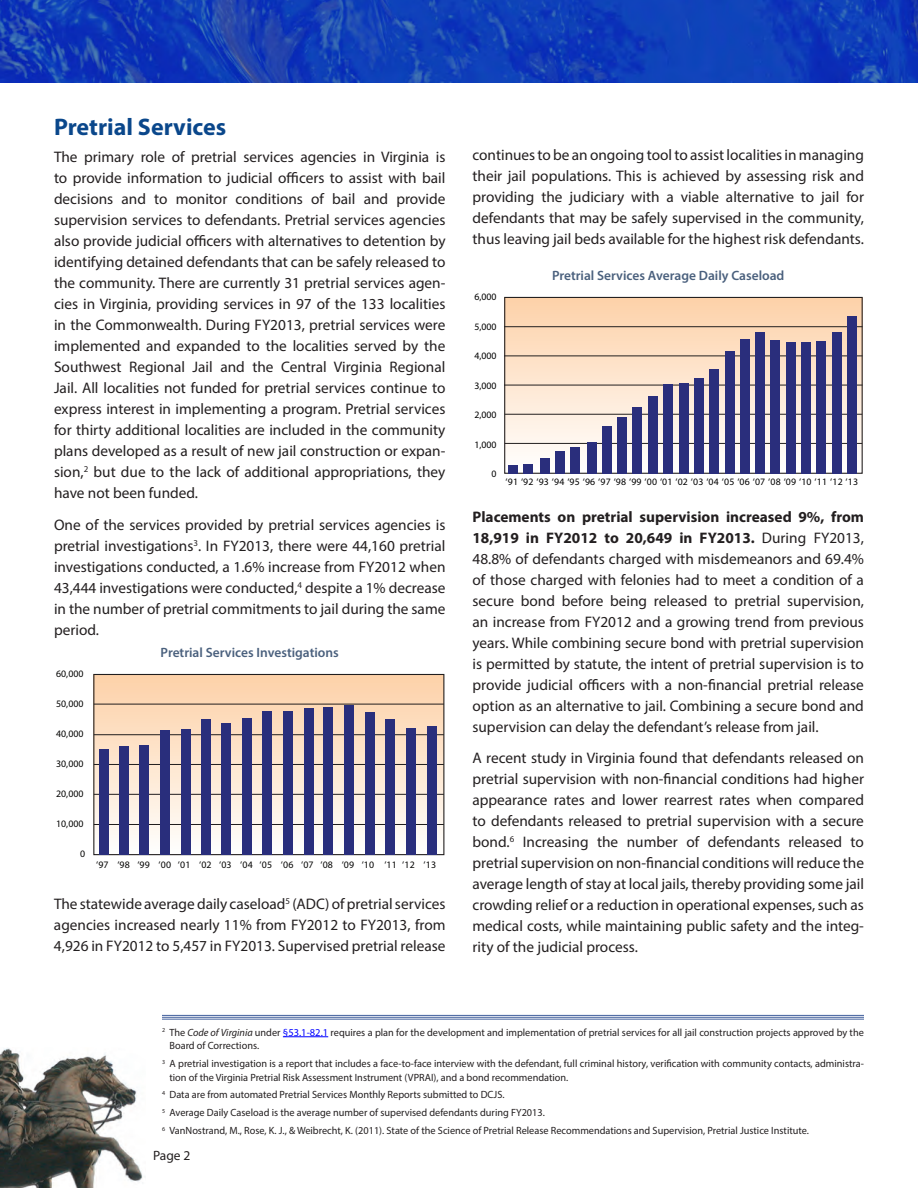
<style>
.page{position:relative;width:918px;height:1188px;background:#fff}
.page>*{position:absolute;margin:0;border:0;box-sizing:border-box;transform-origin:0 0}
.t1{font:700 24px "Myriad Pro";color:#0a478b}
.t2{font:15.3px/21px "Myriad Pro";color:#231f20;text-align:justify}
.t3{font:600 13.5px "Myriad Pro";color:#4a607d}
.t4{font:13.5px "Myriad Pro";color:#231f20}
.t5{font:10.5px/13.5px "Myriad Pro";color:#231f20}
.t6{font:9.9px "Myriad";letter-spacing:.02em;color:#050504}
.t7{font:9.9px "Myriad";color:#050504}
.t8{font:9.75px "Opus";letter-spacing:.02em;color:#000}
.t9{font:9.75px "Myriad Pro";color:#000}
.s1{font-weight:700}
.s2{font-style:italic}
.s3{color:#00f}
</style>
<div class="page">
<img style="left:0;top:0;width:918px;height:82px">
<img style="left:0;top:1048px;width:145px;height:140px">
<hr style="left:162px;top:1015px;width:702px;height:1px;background:#415f9c">
<hr style="left:162px;top:1017px;width:702px;height:1px;background:#415f9c">
<hr style="left:162px;top:1019px;width:702px;height:1px;background:#415f9c">
<hr style="left:283px;top:1037px;width:45px;height:1px;background:#00f">
<svg style="left:95px;top:676px;width:347px;height:177px;background:#f0d8c5"></svg>
<div style="left:93px;top:674px;width:351px;height:181px;border:1px solid #211e1e"></div>
<hr style="left:94px;top:704px;width:350px;height:1px;background:#211e1e">
<hr style="left:94px;top:734px;width:350px;height:1px;background:#211e1e">
<hr style="left:94px;top:764px;width:350px;height:1px;background:#211e1e">
<hr style="left:94px;top:794px;width:350px;height:1px;background:#211e1e">
<hr style="left:94px;top:824px;width:350px;height:1px;background:#211e1e">
<div style="left:99px;top:749px;width:9px;height:106px;background:#292e7c"></div>
<div style="left:120px;top:746px;width:9px;height:109px;background:#292e7c"></div>
<div style="left:140px;top:745px;width:9px;height:110px;background:#292e7c"></div>
<div style="left:160px;top:730px;width:10px;height:125px;background:#292e7c"></div>
<div style="left:181px;top:729px;width:9px;height:126px;background:#292e7c"></div>
<div style="left:201px;top:719px;width:9px;height:136px;background:#292e7c"></div>
<div style="left:222px;top:723px;width:9px;height:132px;background:#292e7c"></div>
<div style="left:243px;top:718px;width:9px;height:137px;background:#292e7c"></div>
<div style="left:262px;top:711px;width:10px;height:144px;background:#292e7c"></div>
<div style="left:283px;top:711px;width:9px;height:144px;background:#292e7c"></div>
<div style="left:304px;top:708px;width:9px;height:147px;background:#292e7c"></div>
<div style="left:324px;top:707px;width:9px;height:148px;background:#292e7c"></div>
<div style="left:345px;top:705px;width:9px;height:150px;background:#292e7c"></div>
<div style="left:366px;top:712px;width:9px;height:143px;background:#292e7c"></div>
<div style="left:385px;top:719px;width:9px;height:136px;background:#292e7c"></div>
<div style="left:406px;top:728px;width:9px;height:127px;background:#292e7c"></div>
<div style="left:427px;top:726px;width:9px;height:129px;background:#292e7c"></div>
<svg style="left:506px;top:299px;width:355px;height:173px;background:#f2dac7"></svg>
<div style="left:504px;top:297px;width:359px;height:177px;border:1px solid #231f20"></div>
<hr style="left:504px;top:326px;width:359px;height:1px;background:#221f1f">
<hr style="left:504px;top:385px;width:359px;height:1px;background:#221f1f">
<hr style="left:504px;top:356px;width:359px;height:1px;background:#221f1f">
<hr style="left:505px;top:414px;width:357px;height:1px;background:#221f1f">
<hr style="left:505px;top:443px;width:357px;height:1px;background:#221f1f">
<div style="left:509px;top:465px;width:9px;height:9px;background:#2a2e7c"></div>
<div style="left:524px;top:464px;width:9px;height:10px;background:#2a2e7c"></div>
<div style="left:540px;top:458px;width:9px;height:16px;background:#2a2e7c"></div>
<div style="left:555px;top:451px;width:10px;height:23px;background:#2a2e7c"></div>
<div style="left:571px;top:447px;width:9px;height:27px;background:#2a2e7c"></div>
<div style="left:587px;top:442px;width:9px;height:32px;background:#2a2e7c"></div>
<div style="left:602px;top:426px;width:9px;height:48px;background:#2a2e7c"></div>
<div style="left:617px;top:418px;width:10px;height:56px;background:#2a2e7c"></div>
<div style="left:633px;top:407px;width:9px;height:67px;background:#2a2e7c"></div>
<div style="left:648px;top:396px;width:9px;height:78px;background:#2a2e7c"></div>
<div style="left:679px;top:384px;width:9px;height:90px;background:#2a2e7c"></div>
<div style="left:695px;top:379px;width:9px;height:95px;background:#2a2e7c"></div>
<div style="left:710px;top:369px;width:9px;height:105px;background:#2a2e7c"></div>
<div style="left:725px;top:352px;width:9px;height:122px;background:#2a2e7c"></div>
<div style="left:740px;top:339px;width:9px;height:135px;background:#2a2e7c"></div>
<div style="left:756px;top:332px;width:9px;height:142px;background:#2a2e7c"></div>
<div style="left:771px;top:340px;width:9px;height:134px;background:#2a2e7c"></div>
<div style="left:786px;top:342px;width:9px;height:132px;background:#2a2e7c"></div>
<div style="left:801px;top:343px;width:10px;height:131px;background:#2a2e7c"></div>
<div style="left:817px;top:341px;width:9px;height:133px;background:#2a2e7c"></div>
<div style="left:832px;top:332px;width:9px;height:142px;background:#2a2e7c"></div>
<div style="left:848px;top:316px;width:9px;height:158px;background:#2a2e7c"></div>
<div style="left:664px;top:385px;width:9px;height:89px;background:#2a2e7c"></div>
<h1 class="t1" style="left:54px;top:111px;width:174px">Pretrial Services</h1>
<p class="t2" style="left:54px;top:146px;width:393px">The primary role of pretrial services agencies in Virginia is to provide information to judicial officers to assist with bail decisions and to monitor conditions of bail and provide supervision services to defendants. Pretrial services agencies also provide judicial officers with alternatives to detention by identifying detained defendants that can be safely released to the community. There are currently 31 pretrial services agen&shy;cies in Virginia, providing services in 97 of the 133 localities in the Commonwealth. During FY2013, pretrial services were implemented and expanded to the localities served by the Southwest Regional Jail and the Central Virginia Regional Jail. All localities not funded for pretrial services continue to express interest in implementing a program. Pretrial services for thirty additional localities are included in the community plans developed as a result of new jail construction or expan&shy;sion,<sup>2</sup> but due to the lack of additional appropriations, they have not been funded.</p>
<p class="t2" style="left:54px;top:514px;width:393px">One of the services provided by pretrial services agencies is pretrial investigations<sup>3</sup>. In FY2013, there were 44,160 pretrial investigations conducted, a 1.6% increase from FY2012 when 43,444 investigations were conducted,<sup>4</sup> despite a 1% decrease in the number of pretrial commitments to jail during the same period.</p>
<p class="t7" style="left:56px;top:669px;width:29px">60,000</p>
<p class="t7" style="left:56px;top:698px;width:29px">50,000</p>
<p class="t7" style="left:56px;top:729px;width:29px">40,000</p>
<p class="t7" style="left:56px;top:759px;width:29px">30,000</p>
<p class="t7" style="left:56px;top:789px;width:29px">20,000</p>
<p class="t7" style="left:56px;top:819px;width:29px">10,000</p>
<p class="t7" style="left:80px;top:849px;width:7px">0</p>
<p class="t3" style="left:161px;top:643px;width:180px">Pretrial Services Investigations</p>
<p class="t6" style="left:96px;top:860px;width:342px">‘97 ‘98 ‘99 ‘00 ‘01 ‘02 ‘03 ‘04 ‘05 ‘06 ‘07 ‘08 ‘09 ‘10 ‘11 ‘12 ‘13</p>
<p class="t2" style="left:54px;top:893px;width:393px">The statewide average daily caseload<sup>5</sup> (ADC) of pretrial services agencies increased nearly 11% from FY2012 to FY2013, from 4,926 in FY2012 to 5,457 in FY2013. Supervised pretrial release</p>
<p class="t2" style="left:472px;top:144px;width:393px">continues to be an ongoing tool to assist localities in managing their jail populations. This is achieved by assessing risk and providing the judiciary with a viable alternative to jail for defendants that may be safely supervised in the community, thus leaving jail beds available for the highest risk defendants.</p>
<p class="t9" style="left:474px;top:291px;width:24px">6,000</p>
<p class="t9" style="left:474px;top:320px;width:24px">5,000</p>
<p class="t9" style="left:474px;top:350px;width:24px">4,000</p>
<p class="t9" style="left:474px;top:379px;width:24px">3,000</p>
<p class="t9" style="left:474px;top:409px;width:24px">2,000</p>
<p class="t9" style="left:474px;top:438px;width:24px">1,000</p>
<p class="t9" style="left:492px;top:468px;width:7px">0</p>
<p class="t3" style="left:552px;top:267px;width:234px">Pretrial Services Average Daily Caseload</p>
<p class="t8" style="left:506px;top:475px;width:354px">‘91 ‘92 ‘93 ‘94 ‘95 ‘96 ‘97 ‘98 ‘99 ‘00 ‘01 ‘02 ‘03 ‘04 ‘05 ‘06 ‘07 ‘08 ‘09 ‘10 ‘11 ‘12 ‘13</p>
<p class="t2" style="left:472px;top:506px;width:393px"><span class="s1">Placements on pretrial supervision increased 9%, from 18,919 in FY2012 to 20,649 in FY2013.</span> During FY2013, 48.8% of defendants charged with misdemeanors and 69.4% of those charged with felonies had to meet a condition of a secure bond before being released to pretrial supervision, an increase from FY2012 and a growing trend from previous years. While combining secure bond with pretrial supervision is permitted by statute, the intent of pretrial supervision is to provide judicial officers with a non-financial pretrial release option as an alternative to jail. Combining a secure bond and supervision can delay the defendant’s release from jail.</p>
<p class="t2" style="left:472px;top:747px;width:393px">A recent study in Virginia found that defendants released on pretrial supervision with non-financial conditions had higher appearance rates and lower rearrest rates when compared to defendants released to pretrial supervision with a secure bond.<sup>6</sup> Increasing the number of defendants released to pretrial supervision on non-financial conditions will reduce the average length of stay at local jails, thereby providing some jail crowding relief or a reduction in operational expenses, such as medical costs, while maintaining public safety and the integ&shy;rity of the judicial process.</p>
<p class="t5" style="left:169px;top:1025px;width:696px;text-indent:-7px"><sup>2</sup> The <span class="s2">Code of Virginia</span> under <span class="s3">§53.1-82.1</span> requires a plan for the development and implementation of pretrial services for all jail construction projects approved by the<br>Board of Corrections.</p>
<p class="t5" style="left:170px;top:1057px;width:696px;text-indent:-8px"><sup>3</sup> A pretrial investigation is a report that includes a face-to-face interview with the defendant, full criminal history, verification with community contacts, administra&shy;tion of the Virginia Pretrial Risk Assessment Instrument (VPRAI), and a bond recommendation.</p>
<p class="t5" style="left:162px;top:1086px;width:649px;line-height:17.9px"><sup>4</sup> Data are from automated Pretrial Services Monthly Reports submitted to DCJS.<br><sup>5</sup> Average Daily Caseload is the average number of supervised defendants during FY2013.<br><sup>6</sup> VanNostrand, M., Rose, K. J., &amp; Weibrecht, K. (2011). State of the Science of Pretrial Release Recommendations and Supervision, Pretrial Justice Institute.</p>
<p class="t4" style="left:153px;top:1148px;width:39px">Page 2</p>
</div>
